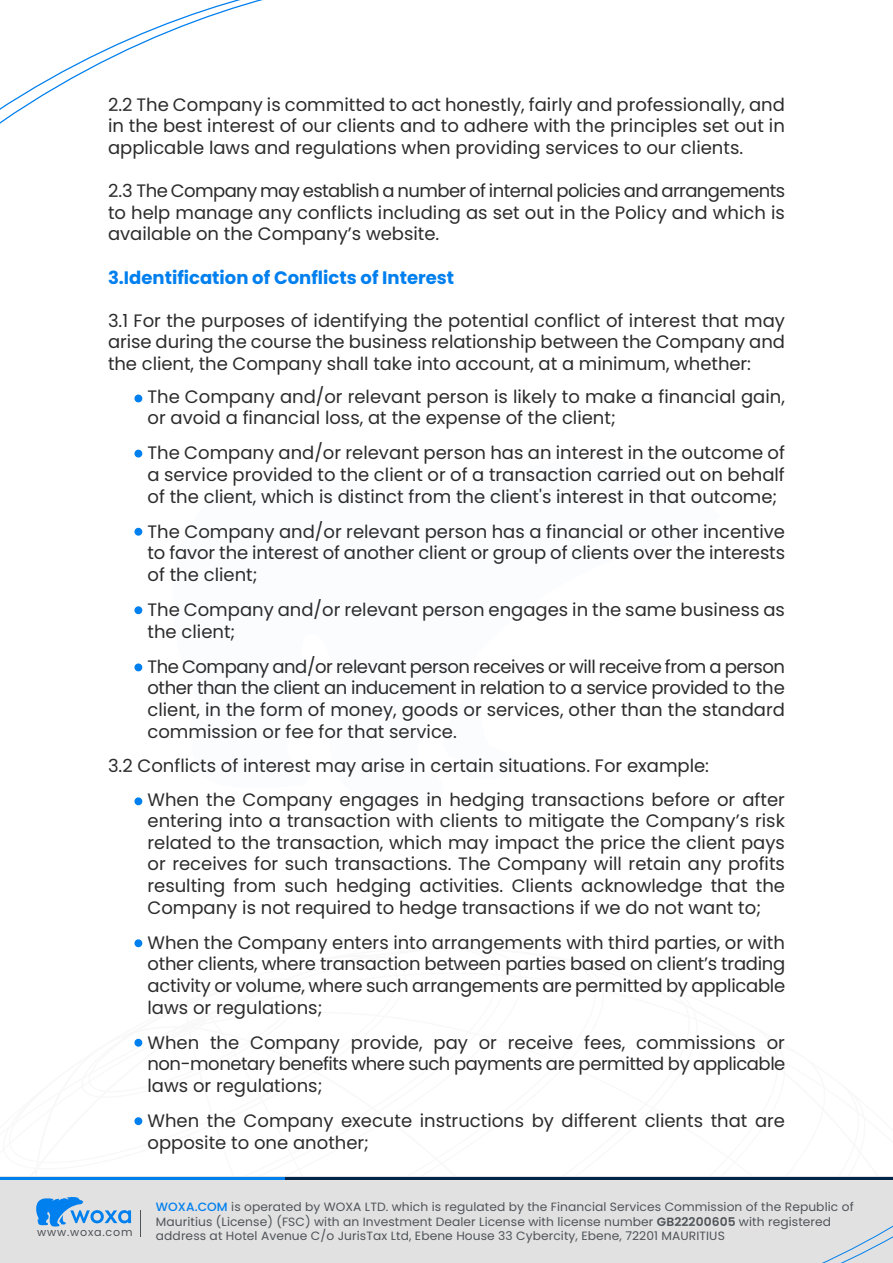
<style>
.page{position:relative;width:893px;height:1263px;background:#fff}
.page>*{position:absolute;margin:0;border:0;box-sizing:border-box;transform-origin:0 0}
.t1{font:18px/21.6px "Poppins";color:#2c2c2c;text-align:justify}
.t2{font:700 18px "Poppins";color:#007fee}
.t3{font:12px/14.7px "Poppins";letter-spacing:.005em;color:#4f5459}
.t4{font:10.95px "Poppins";letter-spacing:.07em;color:#4f5459}
.s1{font-weight:500;color:#007fee}
.s2{font-weight:600}
</style>
<div class="page">
<svg style="left:0;top:0;width:263px;height:124px"></svg>
<svg style="left:0;top:1038px;width:893px;height:225px"></svg>
<div style="left:134px;top:450px;width:8px;height:7px;background:#007fee;border-radius:50%"></div>
<div style="left:134px;top:528px;width:8px;height:8px;background:#007fee;border-radius:50%"></div>
<div style="left:134px;top:606px;width:8px;height:8px;background:#007fee;border-radius:50%"></div>
<div style="left:134px;top:663px;width:8px;height:8px;background:#007fee;border-radius:50%"></div>
<div style="left:134px;top:395px;width:8px;height:7px;background:#007fee;border-radius:50%"></div>
<div style="left:134px;top:939px;width:8px;height:8px;background:#007fee;border-radius:50%"></div>
<div style="left:134px;top:1039px;width:8px;height:8px;background:#007fee;border-radius:50%"></div>
<div style="left:134px;top:1117px;width:8px;height:8px;background:#007fee;border-radius:50%"></div>
<div style="left:134px;top:797px;width:8px;height:8px;background:#007fee;border-radius:50%"></div>
<p class="t1" style="left:108px;top:94px;width:678px">2.2 The Company is committed to act honestly, fairly and professionally, and in the best interest of our clients and to adhere with the principles set out in applicable laws and regulations when providing services to our clients.</p>
<p class="t1" style="left:108px;top:180px;width:678px">2.3 The Company may establish a number of internal policies and arrangements to help manage any conflicts including as set out in the Policy and which is available on the Company’s website.</p>
<p class="t2" style="left:108px;top:267px;width:348px">3.Identification of Conflicts of Interest</p>
<p class="t1" style="left:108px;top:310px;width:678px">3.1 For the purposes of identifying the potential conflict of interest that may arise during the course the business relationship between the Company and the client, the Company shall take into account, at a minimum, whether:</p>
<p class="t1" style="left:147px;top:386px;width:639px">The Company and/or relevant person is likely to make a financial gain, or avoid a financial loss, at the expense of the client;</p>
<p class="t1" style="left:147px;top:442px;width:639px">The Company and/or relevant person has an interest in the outcome of a service provided to the client or of a transaction carried out on behalf of the client, which is distinct from the client's interest in that outcome;</p>
<p class="t1" style="left:147px;top:521px;width:639px">The Company and/or relevant person has a financial or other incentive to favor the interest of another client or group of clients over the interests of the client;</p>
<p class="t1" style="left:147px;top:599px;width:639px">The Company and/or relevant person engages in the same business as the client;</p>
<p class="t1" style="left:147px;top:656px;width:639px">The Company and/or relevant person receives or will receive from a person other than the client an inducement in relation to a service provided to the client, in the form of money, goods or services, other than the standard commission or fee for that service.</p>
<p class="t1" style="left:108px;top:755px;width:603px">3.2 Conflicts of interest may arise in certain situations. For example:</p>
<p class="t1" style="left:147px;top:788px;width:639px">When the Company engages in hedging transactions before or after entering into a transaction with clients to mitigate the Company’s risk related to the transaction, which may impact the price the client pays or receives for such transactions. The Company will retain any profits resulting from such hedging activities. Clients acknowledge that the Company is not required to hedge transactions if we do not want to;</p>
<p class="t1" style="left:147px;top:932px;width:639px">When the Company enters into arrangements with third parties, or with other clients, where transaction between parties based on client’s trading activity or volume, where such arrangements are permitted by applicable laws or regulations;</p>
<p class="t1" style="left:147px;top:1031px;width:639px">When the Company provide, pay or receive fees, commissions or non-monetary benefits where such payments are permitted by applicable laws or regulations;</p>
<p class="t1" style="left:147px;top:1110px;width:639px">When the Company execute instructions by different clients that are opposite to one another;</p>
<p class="t4" style="left:37px;top:1225px;width:97px">www.woxa.com</p>
<p class="t3" style="left:156px;top:1200px;width:699px"><span class="s1">WOXA.COM</span> is operated by WOXA LTD. which is regulated by the Financial Services Commission of the Republic of<br>Mauritius (License) (FSC) with an Investment Dealer License with license number <span class="s2">GB22200605</span> with registered address at Hotel Avenue C/o JurisTax Ltd, Ebene House 33 Cybercity, Ebene, 72201 MAURITIUS</p>
</div>
